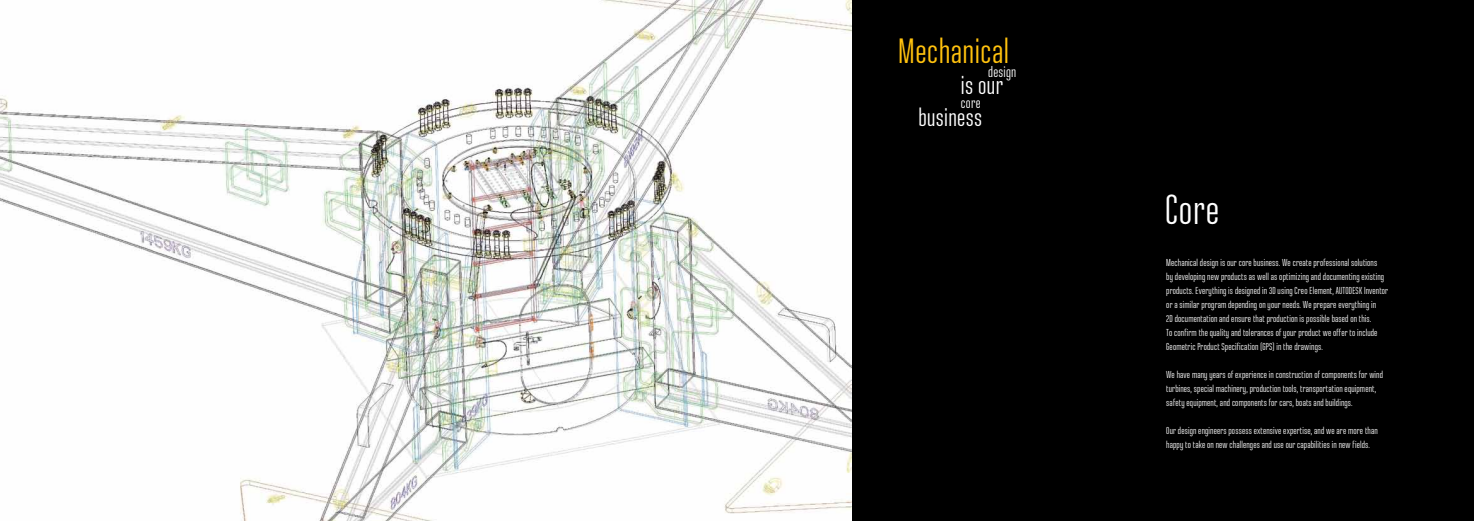
<style>
.page{position:relative;width:1474px;height:521px;background:#fff}
.page>*{position:absolute;margin:0;border:0;box-sizing:border-box;transform-origin:0 0}
.t1{font:42px "Ristretto Pro";color:#fff}
.t2{font:35.09px "Ristretto Pro";letter-spacing:.015em;color:#ffc20e}
.t3{font:25.9px "Ristretto Pro";color:#fff}
.t4{font:25.46px "Ristretto Pro";letter-spacing:.015em;color:#fff}
.t5{font:15.22px "Ristretto Pro";letter-spacing:.015em;color:#fff}
.t6{font:10.06px/14px "Ristretto Pro";letter-spacing:.015em;color:#fff}
</style>
<div class="page">
<div style="left:0;top:0;width:1473px;height:521px;background:#000"></div>
<img style="left:0;top:0;width:851px;height:521px">
<h2 class="t2" style="left:898px;top:31px;width:112px">Mechanical</h2>
<h3 class="t5" style="left:988px;top:63px;width:30px">design</h3>
<h3 class="t5" style="left:960px;top:94px;width:21px">core</h3>
<h3 class="t4" style="left:918px;top:103px;width:65px">business</h3>
<h3 class="t3" style="left:960px;top:70px;width:44px">is our</h3>
<h1 class="t1" style="left:1165px;top:186px;width:56px">Core</h1>
<p class="t6" style="left:1166px;top:256px;width:223px">Mechanical design is our core business. We create professional solutions<br>by developing new products as well as optimizing and documenting existing products. Everything is designed in 3D using Creo Element, AUTODESK Inventor or a similar program depending on your needs. We prepare everything in<br>2D documentation and ensure that production is possible based on this.<br>To confirm the quality and tolerances of your product we offer to include Geometric Product Specification (GPS) in the drawings.</p>
<p class="t6" style="left:1166px;top:368px;width:218px">We have many years of experience in construction of components for wind turbines, special machinery, production tools, transportation equipment, safety equipment, and components for cars, boats and buildings.</p>
<p class="t6" style="left:1166px;top:424px;width:213px">Our design engineers possess extensive expertise, and we are more than happy to take on new challenges and use our capabilities in new fields.</p>
</div>
